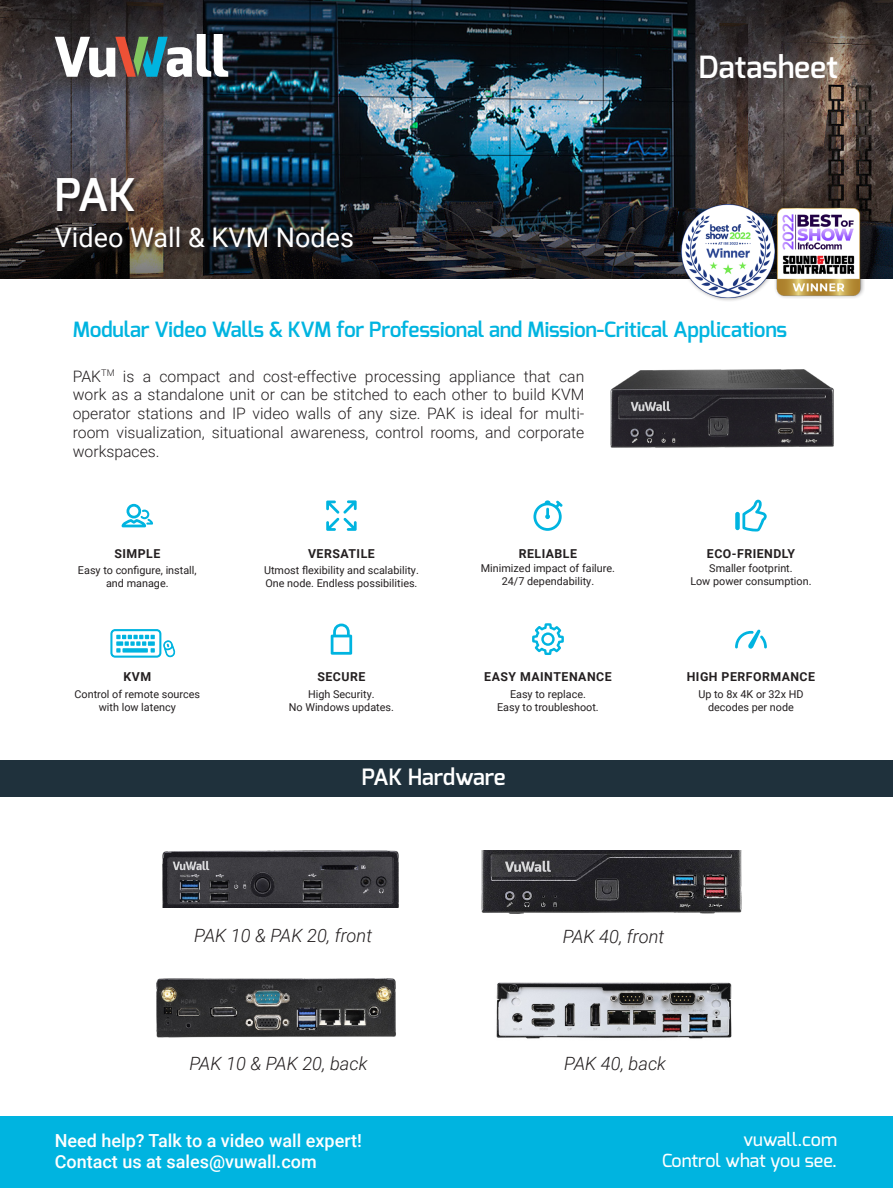
<style>
.page{position:relative;width:893px;height:1188px;background:#fff}
.page>*{position:absolute;margin:0;border:0;box-sizing:border-box;transform-origin:0 0}
.t1{font:600 45px "Exo";color:#fff}
.tekst_10_pt{font:600 30.6px "Exo";color:#fff}
.t2{font:27px "Roboto";color:#fff}
.t3{font:600 22.5px "Exo";color:#fff}
.t4{font:600 21px "Exo";letter-spacing:-.01em;color:#00b4e0}
.t5{font:italic 300 18.3px "Roboto";color:#231f20}
.t6{font:500 18px "Roboto";color:#fff}
.t7{font:500 18px "Exo";color:#fff}
.t8{font:300 15.75px/18.9px "Roboto";color:#231f20;text-align:justify}
.t9{font:700 12.3px "Roboto";letter-spacing:.04em;color:#231f20}
.t10{font:10.8px/13px "Roboto";color:#231f20}
</style>
<div class="page">
<img style="left:0;top:113px;width:893px;height:165px">
<svg style="left:55px;top:178px;width:304px;height:76px;background:#282729"></svg>
<div style="left:0;top:1117px;width:893px;height:71px;background:#00b4e0"></div>
<img style="left:0;top:0;width:893px;height:108px">
<svg style="left:55px;top:34px;width:173px;height:43px"></svg>
<div style="left:0;top:760px;width:893px;height:37px;background:#1f313c"></div>
<img style="left:610px;top:369px;width:224px;height:79px">
<svg style="left:122px;top:504px;width:31px;height:23px"></svg>
<svg style="left:326px;top:500px;width:31px;height:31px"></svg>
<svg style="left:533px;top:500px;width:30px;height:31px"></svg>
<svg style="left:735px;top:500px;width:32px;height:32px"></svg>
<svg style="left:331px;top:624px;width:21px;height:31px"></svg>
<svg style="left:532px;top:623px;width:32px;height:32px"></svg>
<svg style="left:735px;top:629px;width:32px;height:20px"></svg>
<img style="left:156px;top:978px;width:240px;height:60px">
<img style="left:162px;top:850px;width:237px;height:58px">
<div style="left:773px;top:204px;width:92px;height:96px;background:#231f20;opacity:.49"></div>
<img style="left:779px;top:204px;width:84px;height:93px">
<div style="left:678px;top:201px;width:101px;height:101px;background:#231f20;opacity:.49"></div>
<svg style="left:110px;top:629px;width:66px;height:29px"></svg>
<img style="left:496px;top:982px;width:236px;height:57px">
<img style="left:482px;top:850px;width:260px;height:64px">
<p class="t1" style="left:55px;top:166px;width:83px">PAK</p>
<p class="t2" style="left:55px;top:218px;width:301px">Video Wall &amp; KVM Nodes</p>
<p class="tekst_10_pt" style="left:699px;top:47px;width:141px">Datasheet</p>
<p class="t4" style="left:73px;top:316px;width:716px">Modular Video Walls &amp; KVM for Professional and Mission-Critical Applications</p>
<p class="t8" style="left:73px;top:366px;width:513px">PAK<sup>TM</sup> is a compact and cost-effective processing appliance that can work as a standalone unit or can be stitched to each other to build KVM operator stations and IP video walls of any size. PAK is ideal for multi&shy;room visualization, situational awareness, control rooms, and corporate workspaces.</p>
<p class="t9" style="left:114px;top:545px;width:47px">SIMPLE</p>
<p class="t10" style="left:78px;top:563px;width:120px">Easy to configure, install,</p>
<p class="t10" style="left:106px;top:576px;width:64px">and manage.</p>
<p class="t9" style="left:123px;top:668px;width:29px">KVM</p>
<p class="t10" style="left:75px;top:688px;width:127px;text-align:center">Control of remote sources with low latency</p>
<p class="t9" style="left:308px;top:545px;width:68px">VERSATILE</p>
<p class="t10" style="left:264px;top:563px;width:156px">Utmost flexibility and scalability.<br>One node. Endless possibilities.</p>
<p class="t9" style="left:317px;top:668px;width:49px">SECURE</p>
<p class="t10" style="left:308px;top:688px;width:68px">High Security.</p>
<p class="t10" style="left:289px;top:701px;width:107px">No Windows updates.</p>
<p class="t9" style="left:519px;top:545px;width:60px">RELIABLE</p>
<p class="t10" style="left:481px;top:561px;width:136px">Minimized impact of failure.</p>
<p class="t10" style="left:502px;top:574px;width:94px">24/7 dependability.</p>
<p class="t9" style="left:484px;top:668px;width:129px">EASY MAINTENANCE</p>
<p class="t10" style="left:510px;top:688px;width:77px">Easy to replace.</p>
<p class="t10" style="left:497px;top:701px;width:103px">Easy to troubleshoot.</p>
<p class="t3" style="left:362px;top:763px;width:146px">PAK Hardware</p>
<p class="t9" style="left:707px;top:545px;width:90px">ECO-FRIENDLY</p>
<p class="t10" style="left:709px;top:561px;width:85px">Smaller footprint.</p>
<p class="t10" style="left:690px;top:574px;width:123px">Low power consumption.</p>
<p class="t9" style="left:687px;top:668px;width:130px">HIGH PERFORMANCE</p>
<p class="t10" style="left:698px;top:688px;width:107px">Up to 8x 4K or 32x HD</p>
<p class="t10" style="left:708px;top:701px;width:87px">decodes per node</p>
<p class="t5" style="left:194px;top:923px;width:179px">PAK 10 &amp; PAK 20, front</p>
<p class="t5" style="left:190px;top:1051px;width:179px">PAK 10 &amp; PAK 20, back</p>
<p class="t5" style="left:563px;top:924px;width:103px">PAK 40, front</p>
<p class="t5" style="left:564px;top:1051px;width:103px">PAK 40, back</p>
<p class="t6" style="left:55px;top:1128px;width:309px">Need help? Talk to a video wall expert!</p>
<p class="t6" style="left:55px;top:1149px;width:263px">Contact us at sales@vuwall.com</p>
<p class="t7" style="left:743px;top:1128px;width:95px">vuwall.com</p>
<p class="t7" style="left:662px;top:1149px;width:176px">Control what you see.</p>
</div>
